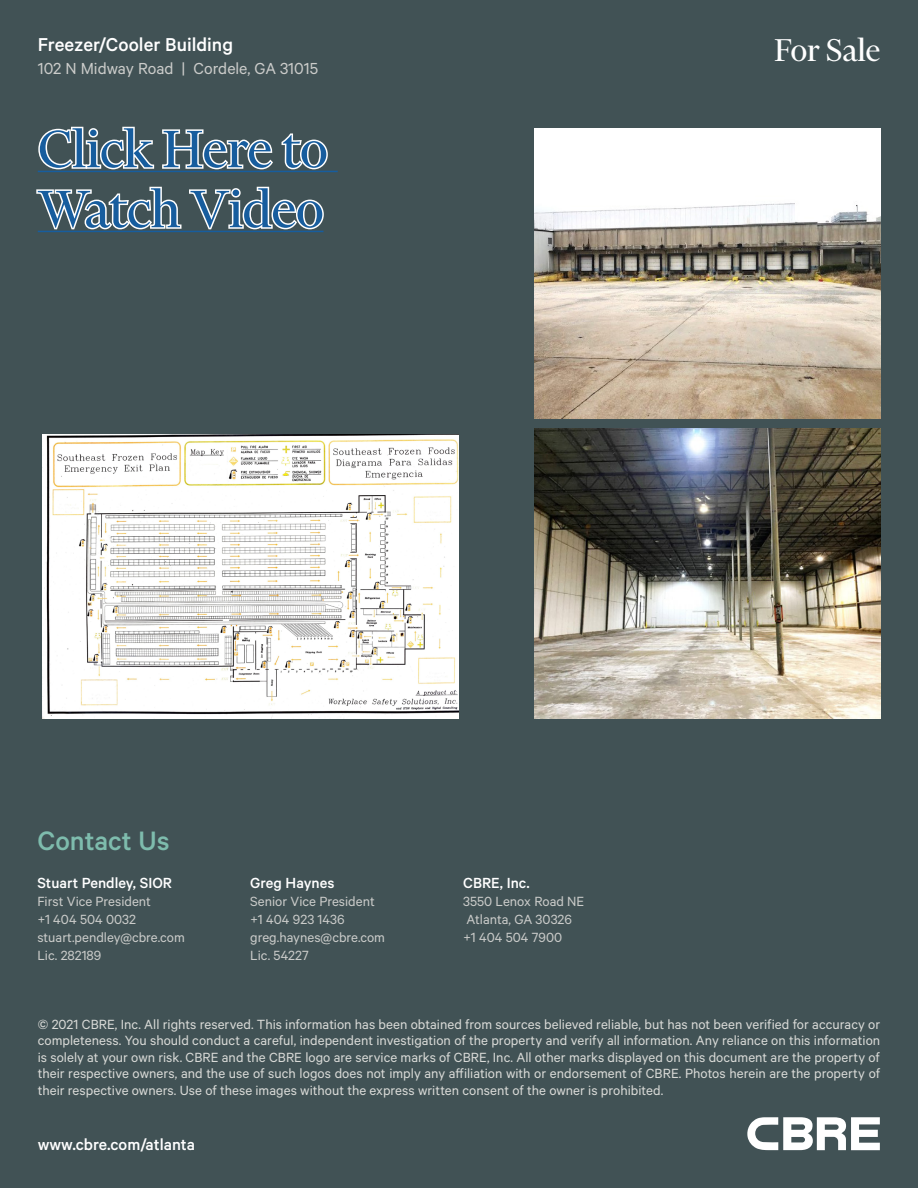
<style>
.page{position:relative;width:918px;height:1188px;background:#415255}
.page>*{position:absolute;margin:0;border:0;box-sizing:border-box;transform-origin:0 0}
.Heading_Small{font:60px/60px "Financier Display";color:#175d9e}
.t1{font:36px "Financier Display";color:#fff}
.Contact_Us{font:500 30px "Calibre";color:#7ebcad}
.t2{font:500 21px "Calibre";color:#fff}
.t3{font:18px "Calibre";color:#cbccca}
.t4{font:500 18px "Calibre";color:#fff}
.Broker_Name{font:500 16.5px "Calibre";color:#fff}
.t5{font:15px/16.5px "Calibre";color:#d9dad7;text-align:justify}
.Contact_Info{font:15px "Calibre";color:#cbccca}
</style>
<div class="page">
<hr style="left:38px;top:171px;width:300px;height:1px;background:#175d9e">
<svg style="left:38px;top:126px;width:291px;height:45px"></svg>
<svg style="left:36px;top:186px;width:288px;height:46px"></svg>
<img style="left:535px;top:128px;width:345px;height:291px">
<img style="left:535px;top:428px;width:345px;height:291px">
<svg style="left:747px;top:1117px;width:133px;height:33px"></svg>
<img style="left:42px;top:434px;width:416px;height:285px">
<p class="t2" style="left:38px;top:33px;width:197px">Freezer/Cooler Building</p>
<p class="t3" style="left:38px;top:58px;width:282px">102 N Midway Road | Cordele, GA 31015</p>
<p class="Heading_Small" style="left:38px;top:119px;width:291px">Click Here to<br>Watch Video</p>
<p class="t1" style="left:775px;top:32px;width:107px">For Sale</p>
<p class="Contact_Us" style="left:37px;top:823px;width:134px">Contact Us</p>
<p class="Broker_Name" style="left:37px;top:873px;width:136px">Stuart Pendley, SIOR</p>
<p class="Contact_Info" style="left:37px;top:893px;width:115px">First Vice President</p>
<p class="Contact_Info" style="left:37px;top:911px;width:100px">+1 404 504 0032</p>
<p class="Contact_Info" style="left:37px;top:929px;width:149px">stuart.pendley@cbre.com</p>
<p class="Contact_Info" style="left:37px;top:947px;width:66px">Lic. 282189</p>
<p class="Broker_Name" style="left:250px;top:873px;width:86px">Greg Haynes</p>
<p class="Contact_Info" style="left:250px;top:893px;width:126px">Senior Vice President</p>
<p class="Contact_Info" style="left:250px;top:911px;width:96px">+1 404 923 1436</p>
<p class="Contact_Info" style="left:250px;top:929px;width:136px">greg.haynes@cbre.com</p>
<p class="Contact_Info" style="left:250px;top:947px;width:60px">Lic. 54227</p>
<p class="Broker_Name" style="left:463px;top:873px;width:68px">CBRE, Inc.</p>
<p class="Contact_Info" style="left:463px;top:893px;width:123px">3550 Lenox Road NE</p>
<p class="Contact_Info" style="left:467px;top:911px;width:107px">Atlanta, GA 30326</p>
<p class="Contact_Info" style="left:463px;top:929px;width:101px">+1 404 504 7900</p>
<p class="t5" style="left:38px;top:1016px;width:844px">© 2021 CBRE, Inc. All rights reserved. This information has been obtained from sources believed reliable, but has not been verified for accuracy or completeness. You should conduct a careful, independent investigation of the property and verify all information. Any reliance on this information is solely at your own risk. CBRE and the CBRE logo are service marks of CBRE, Inc. All other marks displayed on this document are the property of their respective owners, and the use of such logos does not imply any affiliation with or endorsement of CBRE. Photos herein are the property of their respective owners. Use of these images without the express written consent of the owner is prohibited.</p>
<p class="t4" style="left:38px;top:1134px;width:159px">www.cbre.com/atlanta</p>
</div>
